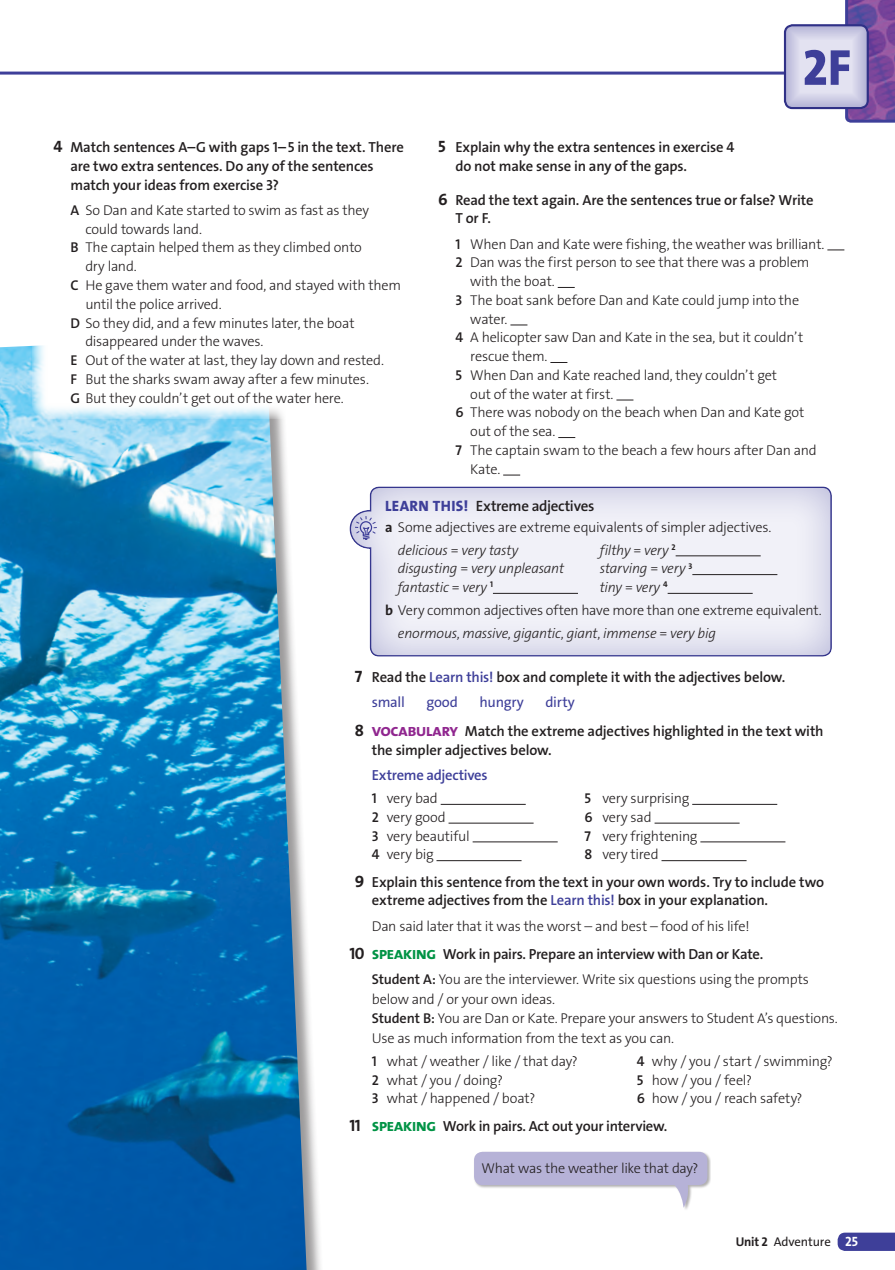
<style>
.page{position:relative;width:895px;height:1270px;background:#fff}
.page>*{position:absolute;margin:0;border:0;box-sizing:border-box;transform-origin:0 0}
.t1{font:800 51px "The Sans Os F";color:#3e3f99}
.t2{font:600 15px "The Sans Os F";letter-spacing:-.02em;color:#231f20}
.t3{font:600 14.7px/18.8px "The Sans Os F";letter-spacing:-.01em;color:#231f20}
.t4{font:600 14.7px "The Sans Os F";letter-spacing:-.02em;color:#3e3f99}
.t5{font:14.7px "The Sans Os F";letter-spacing:-.02em;color:#3e3f99}
.t6{font:300 14.25px/19.5px "The Sans Os F";letter-spacing:-.015em;color:#231f20}
.t7{font:italic 300 14.25px "The Sans Os F";letter-spacing:-.02em;color:#231f20}
.t8{font:12.75px "The Sans Os F";letter-spacing:-.01em;color:#231f20}
.s1{font-weight:700;font-size:16.5px}
.s2{font-weight:600}
.s3{font-weight:800;color:#3e3f99}
.s4{font-weight:700}
.s5{font-style:italic}
.s6{font-style:normal}
.s7{color:#3e3f99}
.s8{font-weight:400;color:#3e3f99}
.s9{font-weight:700;font-size:17.25px;color:#90268f}
.s10{font-weight:700;font-size:17.25px;color:#009345}
.s11{font-weight:700;font-size:13.5px;color:#fff}
</style>
<div class="page">
<div style="left:0;top:336px;width:324px;height:933px;background:#231f20;opacity:.45"></div>
<img style="left:0;top:336px;width:307px;height:933px">
<div style="left:32px;top:203px;width:422px;height:216px;background:#fff"></div>
<hr style="left:0;top:72px;width:895px;height:3px;background:#3e3f99">
<svg style="left:838px;top:1232px;width:57px;height:18px"></svg>
<svg style="left:827px;top:250px;width:17px;height:1px"></svg>
<svg style="left:558px;top:287px;width:17px;height:1px"></svg>
<svg style="left:510px;top:325px;width:17px;height:1px"></svg>
<svg style="left:550px;top:362px;width:17px;height:1px"></svg>
<svg style="left:616px;top:400px;width:17px;height:1px"></svg>
<svg style="left:558px;top:437px;width:17px;height:1px"></svg>
<svg style="left:503px;top:475px;width:17px;height:1px"></svg>
<hr style="left:441px;top:804px;width:85px;height:1px;background:#231f20">
<hr style="left:692px;top:804px;width:85px;height:1px;background:#231f20">
<hr style="left:448px;top:822px;width:86px;height:1px;background:#231f20">
<hr style="left:654px;top:822px;width:86px;height:1px;background:#231f20">
<hr style="left:473px;top:841px;width:85px;height:1px;background:#231f20">
<hr style="left:700px;top:841px;width:85px;height:1px;background:#231f20">
<hr style="left:436px;top:860px;width:85px;height:1px;background:#231f20">
<hr style="left:661px;top:860px;width:85px;height:1px;background:#231f20">
<div style="left:337px;top:477px;width:507px;height:180px;background:#3e3f99;opacity:.35"></div>
<svg style="left:355px;top:516px;width:22px;height:24px"></svg>
<hr style="left:676px;top:555px;width:85px;height:1px;background:#231f20">
<hr style="left:692px;top:574px;width:85px;height:1px;background:#231f20">
<hr style="left:493px;top:593px;width:85px;height:1px;background:#231f20">
<hr style="left:668px;top:593px;width:85px;height:1px;background:#231f20">
<div style="left:473px;top:1150px;width:238px;height:60px;background:#231f20;opacity:.35"></div>
<div style="left:474px;top:1151px;width:233px;height:33px;background:#b6b2d7;border-radius:9px"></div>
<svg style="left:668px;top:1184px;width:22px;height:23px"></svg>
<div style="left:771px;top:14px;width:124px;height:96px;background:#3e3f99;opacity:.65"></div>
<svg style="left:0;top:1266px;width:3px;height:4px"></svg>
<svg style="left:844px;top:0;width:51px;height:123px;background:#8d70b1"></svg>
<p class="t3" style="left:70px;top:138px;width:335px;text-indent:-17px"><span class="s1">4</span> Match sentences A–G with gaps 1–5 in the text. There are two extra sentences. Do any of the sentences match your ideas from exercise 3?</p>
<p class="t6" style="left:70px;top:200px;width:300px"><span class="s2">A</span> So Dan and Kate started to swim as fast as they</p>
<p class="t6" style="left:85px;top:219px;width:118px">could towards land.</p>
<p class="t6" style="left:70px;top:238px;width:293px"><span class="s2">B</span> The captain helped them as they climbed onto</p>
<p class="t6" style="left:85px;top:257px;width:53px">dry land.</p>
<p class="t6" style="left:70px;top:275px;width:332px"><span class="s2">C</span> He gave them water and food, and stayed with them</p>
<p class="t6" style="left:85px;top:294px;width:138px">until the police arrived.</p>
<p class="t6" style="left:70px;top:313px;width:286px"><span class="s2">D</span> So they did, and a few minutes later, the boat</p>
<p class="t6" style="left:85px;top:332px;width:180px">disappeared under the waves.</p>
<p class="t6" style="left:70px;top:350px;width:315px"><span class="s2">E</span> Out of the water at last, they lay down and rested.</p>
<p class="t6" style="left:70px;top:369px;width:300px"><span class="s2">F</span> But the sharks swam away after a few minutes.</p>
<p class="t6" style="left:70px;top:388px;width:275px"><span class="s2">G</span> But they couldn’t get out of the water here.</p>
<h1 class="t1" style="left:802px;top:35px;width:50px">2F</h1>
<p class="t3" style="left:455px;top:138px;width:281px;text-indent:-17px"><span class="s1">5</span> Explain why the extra sentences in exercise 4 do not make sense in any of the gaps.</p>
<p class="t3" style="left:455px;top:190px;width:360px;text-indent:-17px"><span class="s1">6</span> Read the text again. Are the sentences true or false? Write<br>T or F.</p>
<p class="t6" style="left:455px;top:234px;width:371px"><span class="s2">1</span> When Dan and Kate were fishing, the weather was brilliant.</p>
<p class="t6" style="left:455px;top:253px;width:356px"><span class="s2">2</span> Dan was the first person to see that there was a problem</p>
<p class="t6" style="left:470px;top:272px;width:86px">with the boat.</p>
<p class="t6" style="left:455px;top:290px;width:345px"><span class="s2">3</span> The boat sank before Dan and Kate could jump into the</p>
<p class="t6" style="left:470px;top:309px;width:39px">water.</p>
<p class="t6" style="left:455px;top:328px;width:350px"><span class="s2">4</span> A helicopter saw Dan and Kate in the sea, but it couldn’t</p>
<p class="t6" style="left:470px;top:347px;width:79px">rescue them.</p>
<p class="t6" style="left:455px;top:365px;width:323px"><span class="s2">5</span> When Dan and Kate reached land, they couldn’t get</p>
<p class="t6" style="left:470px;top:384px;width:145px">out of the water at first.</p>
<p class="t6" style="left:455px;top:403px;width:351px"><span class="s2">6</span> There was nobody on the beach when Dan and Kate got</p>
<p class="t6" style="left:470px;top:422px;width:87px">out of the sea.</p>
<p class="t6" style="left:455px;top:440px;width:363px"><span class="s2">7</span> The captain swam to the beach a few hours after Dan and</p>
<p class="t6" style="left:470px;top:459px;width:32px">Kate.</p>
<p class="t2" style="left:385px;top:496px;width:211px"><span class="s3">LEARN THIS!</span> Extreme adjectives</p>
<p class="t6" style="left:398px;top:515px;width:375px;line-height:23px;text-indent:-13px"><span class="s4">a</span> Some adjectives are extreme equivalents of simpler adjectives. <span class="s5">delicious</span> = <span class="s5">very tasty</span></p>
<p class="t7" style="left:600px;top:540px;width:78px">filthy <span class="s6">=</span> very <sup>2</sup></p>
<p class="t7" style="left:398px;top:559px;width:168px">disgusting <span class="s6">=</span> very unpleasant</p>
<p class="t7" style="left:600px;top:559px;width:94px">starving <span class="s6">=</span> very <sup>3</sup></p>
<p class="t7" style="left:398px;top:578px;width:97px">fantastic <span class="s6">=</span> very <sup>1</sup></p>
<p class="t7" style="left:600px;top:578px;width:70px">tiny <span class="s6">=</span> very <sup>4</sup></p>
<p class="t6" style="left:385px;top:600px;width:438px"><span class="s4">b</span> Very common adjectives often have more than one extreme equivalent.</p>
<p class="t7" style="left:398px;top:624px;width:320px">enormous<span class="s6">,</span> massive<span class="s6">,</span> gigantic<span class="s6">,</span> giant<span class="s6">,</span> immense <span class="s6">=</span> very big</p>
<p class="t3" style="left:372px;top:664px;width:415px;line-height:25.2px;text-indent:-17px"><span class="s1">7</span> Read the <span class="s7">Learn this!</span> box and complete it with the adjectives below. <span class="s8">small</span></p>
<p class="t5" style="left:426px;top:692px;width:33px">good</p>
<p class="t5" style="left:479px;top:692px;width:46px">hungry</p>
<p class="t3" style="left:355px;top:687px;width:470px;line-height:29.4px;text-indent:191px"><span class="s8">dirty<br></span><span class="s1">8</span> <span class="s9">vocabulary</span> Match the extreme adjectives highlighted in the text with</p>
<p class="t3" style="left:372px;top:740px;width:181px">the simpler adjectives below.</p>
<p class="t4" style="left:372px;top:765px;width:117px">Extreme adjectives</p>
<p class="t6" style="left:372px;top:788px;width:67px"><span class="s2">1</span> very bad</p>
<p class="t6" style="left:584px;top:788px;width:107px"><span class="s2">5</span> very surprising</p>
<p class="t6" style="left:372px;top:807px;width:75px"><span class="s2">2</span> very good</p>
<p class="t6" style="left:584px;top:807px;width:69px"><span class="s2">6</span> very sad</p>
<p class="t6" style="left:372px;top:826px;width:99px"><span class="s2">3</span> very beautiful</p>
<p class="t6" style="left:584px;top:826px;width:115px"><span class="s2">7</span> very frightening</p>
<p class="t6" style="left:372px;top:844px;width:63px"><span class="s2">4</span> very big</p>
<p class="t6" style="left:584px;top:844px;width:76px"><span class="s2">8</span> very tired</p>
<p class="t3" style="left:372px;top:872px;width:454px;text-indent:-17px"><span class="s1">9</span> Explain this sentence from the text in your own words. Try to include two extreme adjectives from the <span class="s7">Learn this!</span> box in your explanation.</p>
<p class="t6" style="left:372px;top:916px;width:379px">Dan said later that it was the worst – and best – food of his life!</p>
<p class="t3" style="left:349px;top:944px;width:415px"><span class="s1">10</span> <span class="s10">speaking</span> Work in pairs. Prepare an interview with Dan or Kate.</p>
<p class="t6" style="left:372px;top:969px;width:467px"><span class="s2">Student A:</span> You are the interviewer. Write six questions using the prompts below and / or your own ideas.<br><span class="s2">Student B:</span> You are Dan or Kate. Prepare your answers to Student A’s questions.<br>Use as much information from the text as you can.</p>
<p class="t6" style="left:372px;top:1051px;width:207px"><span class="s2">1</span> what / weather / like / that day?</p>
<p class="t6" style="left:637px;top:1051px;width:197px"><span class="s2">4</span> why / you / start / swimming?</p>
<p class="t6" style="left:372px;top:1070px;width:133px"><span class="s2">2</span> what / you / doing?</p>
<p class="t6" style="left:637px;top:1070px;width:117px"><span class="s2">5</span> how / you / feel?</p>
<p class="t6" style="left:372px;top:1088px;width:165px"><span class="s2">3</span> what / happened / boat?</p>
<p class="t6" style="left:637px;top:1088px;width:167px"><span class="s2">6</span> how / you / reach safety?</p>
<p class="t3" style="left:349px;top:1116px;width:320px"><span class="s1">11</span> <span class="s10">speaking</span> Work in pairs. Act out your interview.</p>
<p class="t6" style="left:482px;top:1158px;width:218px">What was the weather like that day?</p>
<p class="t8" style="left:736px;top:1233px;width:124px"><span class="s4">Unit 2</span> Adventure <span class="s11">25</span></p>
</div>
